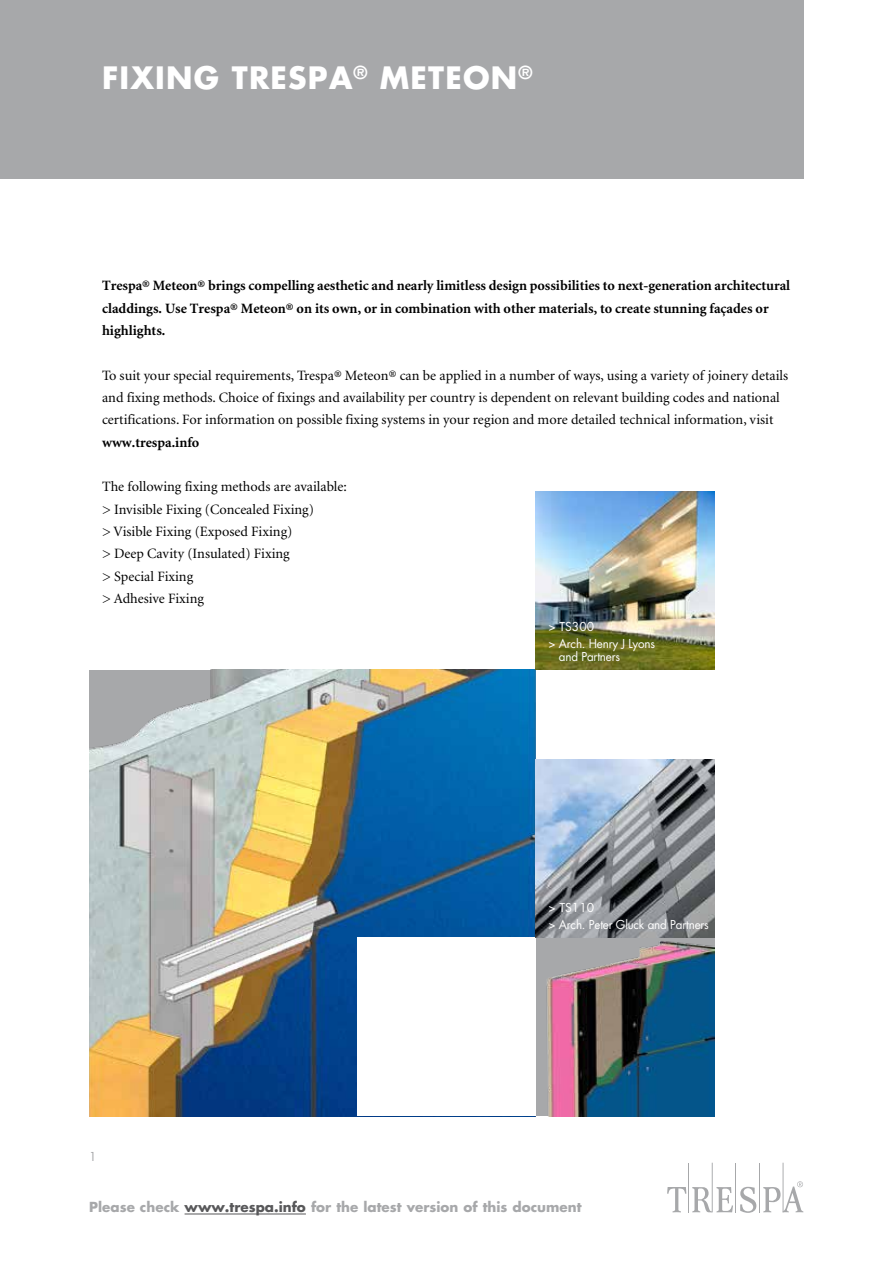
<style>
.page{position:relative;width:893px;height:1263px;background:#fff}
.page>*{position:absolute;margin:0;border:0;box-sizing:border-box;transform-origin:0 0}
.t1{font:700 30px "TR Futura";letter-spacing:.04em;color:#fff}
.t2{font:14.25px/22.4px "TR Minion";color:#000}
.t3{font:700 14.25px/22.4px "TR Minion";color:#000}
.t4{font:700 13.5px "TR Futura";color:#a7a8aa}
.t5{font:12px/16.5px "TR Futura";letter-spacing:-.015em;color:#fff}
.t6{font:12px "TR Futura";color:#a7a8aa}
.s1{color:#58585a}
</style>
<div class="page">
<hr style="left:759px;top:1163px;width:1px;height:49px;background:#a7a8aa">
<hr style="left:783px;top:1163px;width:1px;height:49px;background:#a7a8aa">
<hr style="left:735px;top:1163px;width:1px;height:49px;background:#a7a8aa">
<hr style="left:712px;top:1163px;width:1px;height:49px;background:#a7a8aa">
<hr style="left:688px;top:1163px;width:1px;height:49px;background:#a7a8aa">
<svg style="left:740px;top:1187px;width:16px;height:26px"></svg>
<svg style="left:667px;top:1187px;width:19px;height:25px"></svg>
<svg style="left:692px;top:1187px;width:41px;height:25px"></svg>
<svg style="left:763px;top:1181px;width:40px;height:31px"></svg>
<div style="left:0;top:0;width:804px;height:179px;background:#a7a8aa"></div>
<img style="left:89px;top:670px;width:447px;height:446px">
<img style="left:536px;top:491px;width:178px;height:179px">
<div style="left:357px;top:938px;width:179px;height:178px;background:#fff"></div>
<img style="left:536px;top:938px;width:178px;height:178px">
<svg style="left:536px;top:759px;width:178px;height:179px;background:#8d96a2"></svg>
<hr style="left:185px;top:1213px;width:121px;height:1px;background:#58585a">
<h1 class="t1" style="left:102px;top:57px;width:432px">Fixing Trespa<sup>®</sup> Meteon<sup>®</sup></h1>
<p class="t3" style="left:102px;top:275px;width:690px">Trespa® Meteon® brings compelling aesthetic and nearly limitless design possibilities to next-generation architectural claddings. Use Trespa® Meteon® on its own, or in combination with other materials, to create stunning façades or highlights.</p>
<p class="t2" style="left:102px;top:364px;width:687px">To suit your special requirements, Trespa® Meteon® can be applied in a number of ways, using a variety of joinery details and fixing methods. Choice of fixings and availability per country is dependent on relevant building codes and national certifications. For information on possible fixing systems in your region and more detailed technical information, visit</p>
<p class="t3" style="left:102px;top:431px;width:99px">www.trespa.info</p>
<p class="t2" style="left:102px;top:476px;width:246px">The following fixing methods are available: &gt; Invisible Fixing (Concealed Fixing)<br>&gt; Visible Fixing (Exposed Fixing)<br>&gt; Deep Cavity (Insulated) Fixing<br>&gt; Special Fixing<br>&gt; Adhesive Fixing</p>
<p class="t5" style="left:549px;top:618px;width:108px">&gt; TS300<br>&gt; Arch. Henry J Lyons</p>
<p class="t5" style="left:559px;top:648px;width:63px">and Partners</p>
<p class="t5" style="left:549px;top:899px;width:162px">&gt; TS110<br>&gt; Arch. Peter Gluck and Partners</p>
<p class="t6" style="left:89px;top:1148px;width:9px">1</p>
<p class="t4" style="left:89px;top:1197px;width:494px">Please check <span class="s1">www.trespa.info</span> for the latest version of this document</p>
</div>
